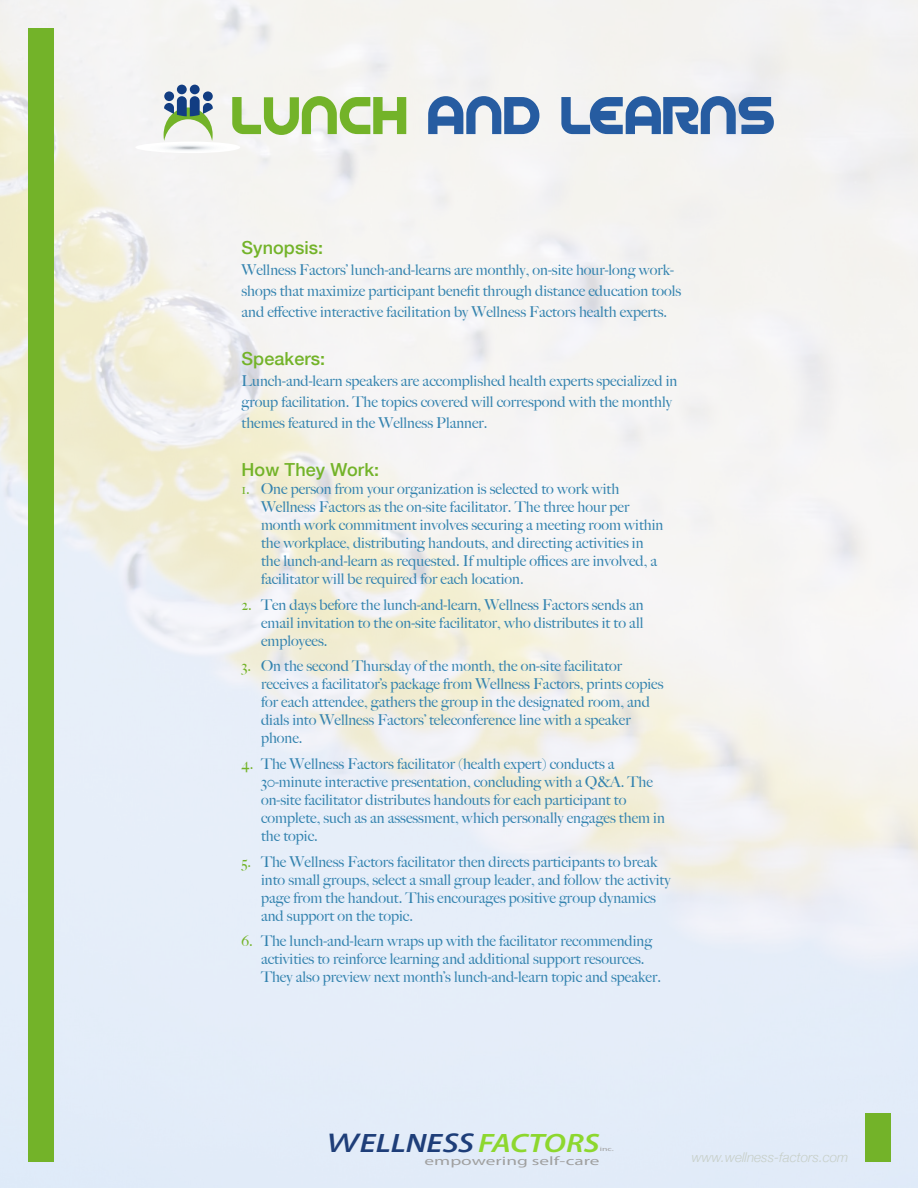
<style>
.page{position:relative;width:918px;height:1188px;background:#fff}
.page>*{position:absolute;margin:0;border:0;box-sizing:border-box;transform-origin:0 0}
.t1{font:58.5px "Spin Cycle";color:#265ca1}
.t2{font:italic 600 26.7px "Myriad Pro";color:#8dd72e;scale:1.2 1}
.green_head{font:500 18px "Helvetica Neue";letter-spacing:.005em;color:#73b329}
.numbered{font:500 15px/18px "Big Caslon";color:#3483af}
.body{font:500 15px/21px "Big Caslon";color:#3483af}
.body-2{font:italic 300 13.5px "Helvetica Neue";color:#c7cfc8}
.t3{font:12.3px "Myriad Pro";color:#a0a0a0;scale:1.57 1}
.t4{font:6.3px "Myriad Pro";color:#a0a0a0;scale:1.57 1}
.s1{color:#73b329}
.s2{font-weight:400;font-size:37.95px;color:#1e3e79}
.s3{color:#1e3e79}
</style>
<div class="page">
<img style="left:0;top:0;width:918px;height:1188px">
<div style="left:29px;top:28px;width:25px;height:1134px;background:#73b329"></div>
<div style="left:866px;top:1113px;width:25px;height:49px;background:#73b329"></div>
<svg style="left:135px;top:85px;width:105px;height:68px"></svg>
<p class="t1" style="left:231px;top:90px;width:546px"><span class="s1">LUNCH</span> AND LEARNS</p>
<p class="green_head" style="left:242px;top:237px;width:83px">Synopsis:</p>
<p class="body" style="left:242px;top:260px;width:441px">Wellness Factors’ lunch-and-learns are monthly, on-site hour-long work&shy;shops that maximize participant benefit through distance education tools and effective interactive facilitation by Wellness Factors health experts.</p>
<p class="green_head" style="left:242px;top:348px;width:85px">Speakers:</p>
<p class="body" style="left:242px;top:371px;width:437px">Lunch-and-learn speakers are accomplished health experts specialized in group facilitation. The topics covered will correspond with the monthly themes featured in the Wellness Planner.</p>
<p class="green_head" style="left:242px;top:459px;width:139px">How They Work:</p>
<p class="numbered" style="left:261px;top:480px;width:404px;text-indent:-20px"><span class="s1">1.</span> One person from your organization is selected to work with Wellness Factors as the on-site facilitator. The three hour per month work commitment involves securing a meeting room within the workplace, distributing handouts, and directing activities in the lunch-and-learn as requested. If multiple offices are involved, a facilitator will be required for each location.</p>
<p class="numbered" style="left:261px;top:596px;width:384px;text-align:justify;text-indent:-20px"><span class="s1">2.</span> Ten days before the lunch-and-learn, Wellness Factors sends an email invitation to the on-site facilitator, who distributes it to all employees.</p>
<p class="numbered" style="left:261px;top:657px;width:404px;text-indent:-20px"><span class="s1">3.</span> On the second Thursday of the month, the on-site facilitator receives a facilitator’s package from Wellness Factors, prints copies for each attendee, gathers the group in the designated room, and dials into Wellness Factors’ teleconference line with a speaker phone.</p>
<p class="numbered" style="left:261px;top:755px;width:405px;text-indent:-20px"><span class="s1">4.</span> The Wellness Factors facilitator (health expert) conducts a 30-minute interactive presentation, concluding with a Q&amp;A. The on-site facilitator distributes handouts for each participant to complete, such as an assessment, which personally engages them in the topic.</p>
<p class="numbered" style="left:261px;top:853px;width:411px;text-indent:-20px"><span class="s1">5.</span> The Wellness Factors facilitator then directs participants to break into small groups, select a small group leader, and follow the activity page from the handout. This encourages positive group dynamics and support on the topic.</p>
<p class="numbered" style="left:261px;top:932px;width:402px;text-indent:-20px"><span class="s1">6.</span> The lunch-and-learn wraps up with the facilitator recommending activities to reinforce learning and additional support resources.<br>They also preview next month’s lunch-and-learn topic and speaker.</p>
<p class="t2" style="left:327px;top:1126px;width:229px"><span class="s2">w</span><span class="s3">ELLNE</span><span class="s2">ss</span>FACTORS</p>
<p class="t3" style="left:425px;top:1153px;width:113px">empowering self-care</p>
<p class="t4" style="left:600px;top:1145px;width:10px">inc.</p>
<p class="body-2" style="left:692px;top:1149px;width:158px">www.wellness-factors.com</p>
</div>
